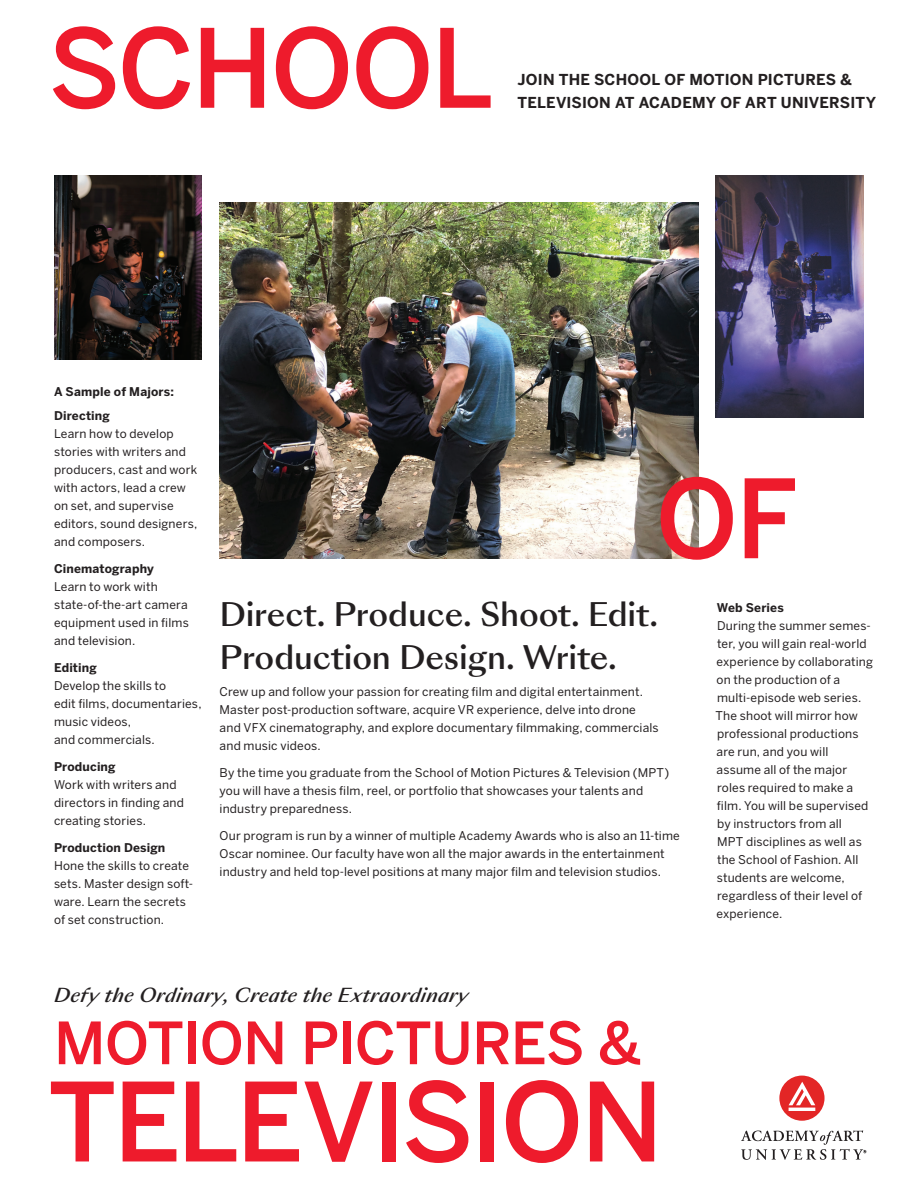
<style>
.page{position:relative;width:918px;height:1188px;background:#fff}
.page>*{position:absolute;margin:0;border:0;box-sizing:border-box;transform-origin:0 0}
.TEXT_benton-med_9_5{font:500 108px "Benton Sans";letter-spacing:-.03em;color:#ee1b2c}
.TEXT_benton-med_9_5-2{font:500 57.75px "Benton Sans";letter-spacing:-.015em;color:#ee1b2c}
.TEXT_benton-med_9_5-3{font:500 31.5px/43.5px "Sang Bleu Sunrise";letter-spacing:-.005em;color:#231f20}
.TEXT_benton-med_9_5-4{font:italic 500 18.75px "Sang Bleu Sunrise";letter-spacing:.015em;color:#231f20}
.TEXT_benton-med_9_5-5{font:700 15px "Benton Sans";letter-spacing:.015em;color:#231f20}
.TEXT_benton-med_9_5-6{font:12px/18px "Benton Sans";letter-spacing:.015em;color:#231f20}
.TEXT_benton-med_9_5-7{font:700 12px "Benton Sans";letter-spacing:.015em;color:#231f20}
</style>
<div class="page">
<img style="left:220px;top:203px;width:478px;height:356px">
<img style="left:716px;top:176px;width:148px;height:241px">
<img style="left:55px;top:176px;width:147px;height:183px">
<svg style="left:779px;top:1076px;width:46px;height:45px"></svg>
<svg style="left:741px;top:1130px;width:125px;height:30px"></svg>
<p class="TEXT_benton-med_9_5" style="left:48px;top:2px;width:447px">SCHOOL</p>
<p class="TEXT_benton-med_9_5-5" style="left:518px;top:70px;width:335px">JOIN THE SCHOOL OF MOTION PICTURES &amp;</p>
<p class="TEXT_benton-med_9_5-5" style="left:518px;top:93px;width:360px">TELEVISION AT ACADEMY OF ART UNIVERSITY</p>
<p class="TEXT_benton-med_9_5-7" style="left:54px;top:384px;width:121px">A Sample of Majors:</p>
<p class="TEXT_benton-med_9_5-7" style="left:54px;top:408px;width:57px">Directing</p>
<p class="TEXT_benton-med_9_5-6" style="left:54px;top:425px;width:145px">Learn how to develop stories with writers and producers, cast and work with actors, lead a crew on set, and supervise editors, sound designers, and composers.</p>
<p class="TEXT_benton-med_9_5-7" style="left:54px;top:561px;width:101px">Cinematography</p>
<p class="TEXT_benton-med_9_5-6" style="left:54px;top:578px;width:136px">Learn to work with state-of-the-art camera equipment used in films and television.</p>
<p class="TEXT_benton-med_9_5-7" style="left:54px;top:660px;width:44px">Editing</p>
<p class="TEXT_benton-med_9_5-6" style="left:54px;top:677px;width:149px">Develop the skills to<br>edit films, documentaries, music videos,<br>and commercials.</p>
<p class="TEXT_benton-med_9_5-7" style="left:54px;top:759px;width:63px">Producing</p>
<p class="TEXT_benton-med_9_5-6" style="left:54px;top:776px;width:131px">Work with writers and directors in finding and creating stories.</p>
<p class="TEXT_benton-med_9_5-7" style="left:54px;top:840px;width:113px">Production Design</p>
<p class="TEXT_benton-med_9_5-6" style="left:54px;top:857px;width:141px">Hone the skills to create sets. Master design soft&shy;ware. Learn the secrets</p>
<p class="TEXT_benton-med_9_5-6" style="left:54px;top:911px;width:112px">of set construction.</p>
<p class="TEXT_benton-med_9_5" style="left:656px;top:453px;width:144px">OF</p>
<p class="TEXT_benton-med_9_5-3" style="left:220px;top:594px;width:440px">Direct. Produce. Shoot. Edit.<br>Production Design. Write.</p>
<p class="TEXT_benton-med_9_5-6" style="left:220px;top:683px;width:425px">Crew up and follow your passion for creating film and digital entertainment.</p>
<p class="TEXT_benton-med_9_5-6" style="left:220px;top:701px;width:418px">Master post-production software, acquire VR experience, delve into drone</p>
<p class="TEXT_benton-med_9_5-6" style="left:220px;top:719px;width:441px">and VFX cinematography, and explore documentary filmmaking, commercials and music videos.</p>
<p class="TEXT_benton-med_9_5-6" style="left:220px;top:764px;width:451px">By the time you graduate from the School of Motion Pictures &amp; Television (MPT)</p>
<p class="TEXT_benton-med_9_5-6" style="left:220px;top:782px;width:425px">you will have a thesis film, reel, or portfolio that showcases your talents and</p>
<p class="TEXT_benton-med_9_5-6" style="left:220px;top:800px;width:134px">industry preparedness.</p>
<p class="TEXT_benton-med_9_5-6" style="left:220px;top:827px;width:462px">Our program is run by a winner of multiple Academy Awards who is also an 11-time<br>Oscar nominee. Our faculty have won all the major awards in the entertainment industry and held top-level positions at many major film and television studios.</p>
<p class="TEXT_benton-med_9_5-7" style="left:717px;top:600px;width:68px">Web Series</p>
<p class="TEXT_benton-med_9_5-6" style="left:717px;top:617px;width:158px">During the summer semes&shy;ter, you will gain real-world experience by collaborating</p>
<p class="TEXT_benton-med_9_5-6" style="left:716px;top:671px;width:154px">on the production of a multi-episode web series.<br>The shoot will mirror how professional productions are run, and you will assume all of the major roles required to make a film. You will be supervised by instructors from all<br>MPT disciplines as well as the School of Fashion. All students are welcome, regardless of their level of experience.</p>
<p class="TEXT_benton-med_9_5-4" style="left:54px;top:982px;width:416px">Defy the Ordinary, Create the Extraordinary</p>
<p class="TEXT_benton-med_9_5-2" style="left:54px;top:1008px;width:588px">MOTION PICTURES &amp;</p>
<p class="TEXT_benton-med_9_5" style="left:48px;top:1056px;width:617px">TELEVISION</p>
</div>
